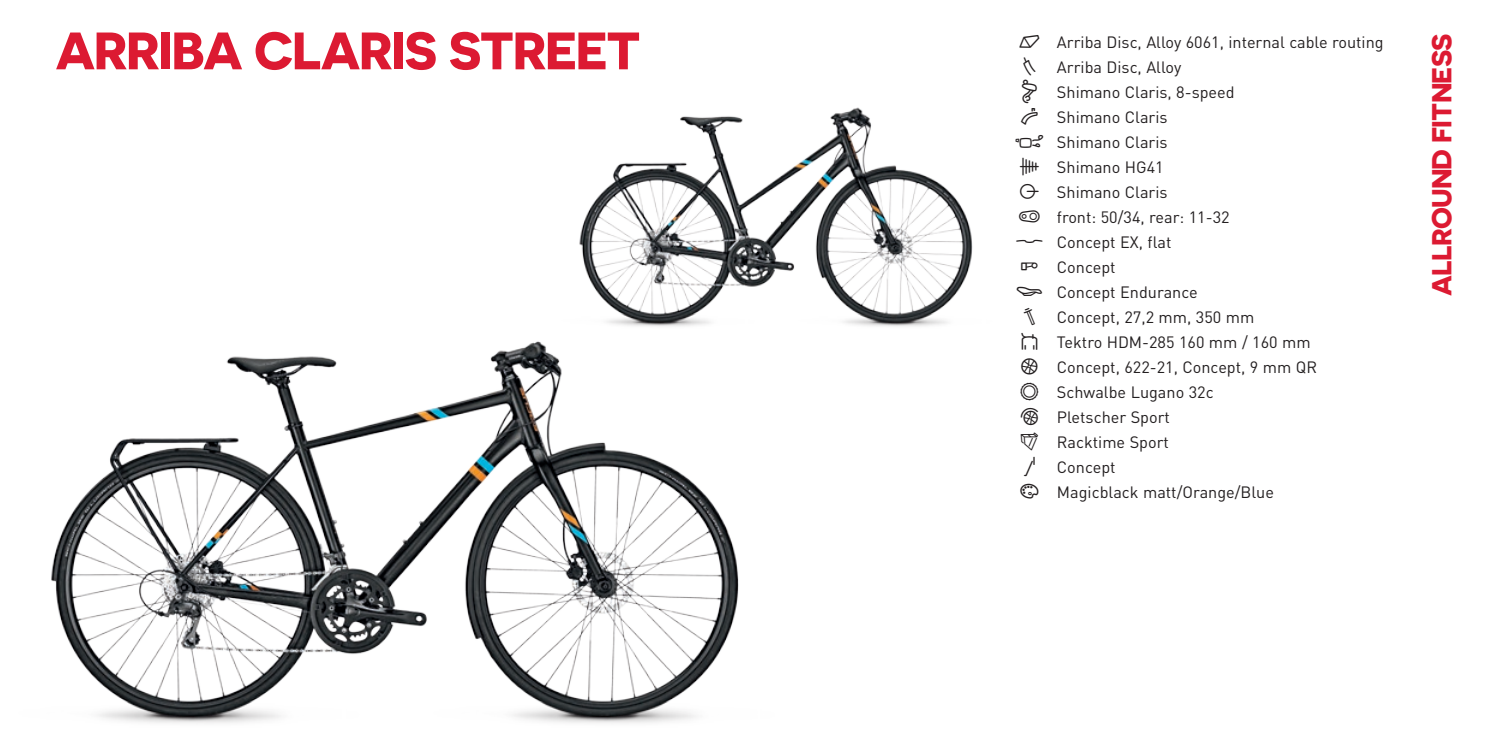
<style>
.page{position:relative;width:1486px;height:731px;background:#fff}
.page>*{position:absolute;margin:0;border:0;box-sizing:border-box;transform-origin:0 0}
.t1{font:700 52.5px "Novecentosanswide";letter-spacing:-.03em;color:#dc1a32}
.t2{font:700 27.5px "Novecentosanswide";letter-spacing:-.03em;color:#dc1a32}
.t3{font:16.25px "DIN";color:#231f20}
.s1{font-family:"Bike Icons 2017";font-size:20px}
</style>
<div class="page">
<img style="left:51px;top:341px;width:688px;height:382px">
<img style="left:579px;top:107px;width:394px;height:220px">
<h1 class="t1" style="left:55px;top:18px;width:587px">ARRIBA CLARIS STREET</h1>
<p class="t3" style="left:1019px;top:32px;width:366px"><span class="s1">Q</span> Arriba Disc, Alloy 6061, internal cable routing</p>
<p class="t3" style="left:1019px;top:57px;width:163px"><span class="s1">H</span> Arriba Disc, Alloy</p>
<p class="t3" style="left:1019px;top:82px;width:217px"><span class="s1">W</span> Shimano Claris, 8-speed</p>
<p class="t3" style="left:1057px;top:107px;width:112px">Shimano Claris</p>
<p class="t3" style="left:1019px;top:132px;width:150px"><span class="s1">V</span> Shimano Claris</p>
<p class="t3" style="left:1057px;top:157px;width:108px">Shimano HG41</p>
<p class="t3" style="left:1019px;top:182px;width:150px"><span class="s1">L</span> Shimano Claris</p>
<p class="t3" style="left:1019px;top:207px;width:212px"><span class="s1">Z</span> front: 50/34, rear: 11-32</p>
<p class="t3" style="left:1019px;top:232px;width:153px"><span class="s1">N</span> Concept EX, flat</p>
<p class="t3" style="left:1057px;top:257px;width:60px">Concept</p>
<p class="t3" style="left:1019px;top:282px;width:180px"><span class="s1">T</span> Concept Endurance</p>
<p class="t3" style="left:1019px;top:307px;width:236px"><span class="s1">U</span> Concept, 27,2 mm, 350 mm</p>
<p class="t3" style="left:1019px;top:332px;width:293px"><span class="s1">A</span> Tektro HDM-285 160 mm / 160 mm</p>
<p class="t3" style="left:1019px;top:357px;width:299px"><span class="s1">M</span> Concept, 622-21, Concept, 9 mm QR</p>
<p class="t3" style="left:1019px;top:382px;width:196px"><span class="s1">R</span> Schwalbe Lugano 32c</p>
<p class="t3" style="left:1019px;top:407px;width:152px"><span class="s1">X</span> Pletscher Sport</p>
<p class="t3" style="left:1019px;top:432px;width:151px"><span class="s1">I</span> Racktime Sport</p>
<p class="t3" style="left:1019px;top:457px;width:98px"><span class="s1">E</span> Concept</p>
<p class="t3" style="left:1019px;top:482px;width:256px"><span class="s1">0</span> Magicblack matt/Orange/Blue</p>
<h2 class="t2" style="left:1424px;top:295px;width:263px;rotate:-90deg">ALLROUND FITNESS</h2>
</div>
